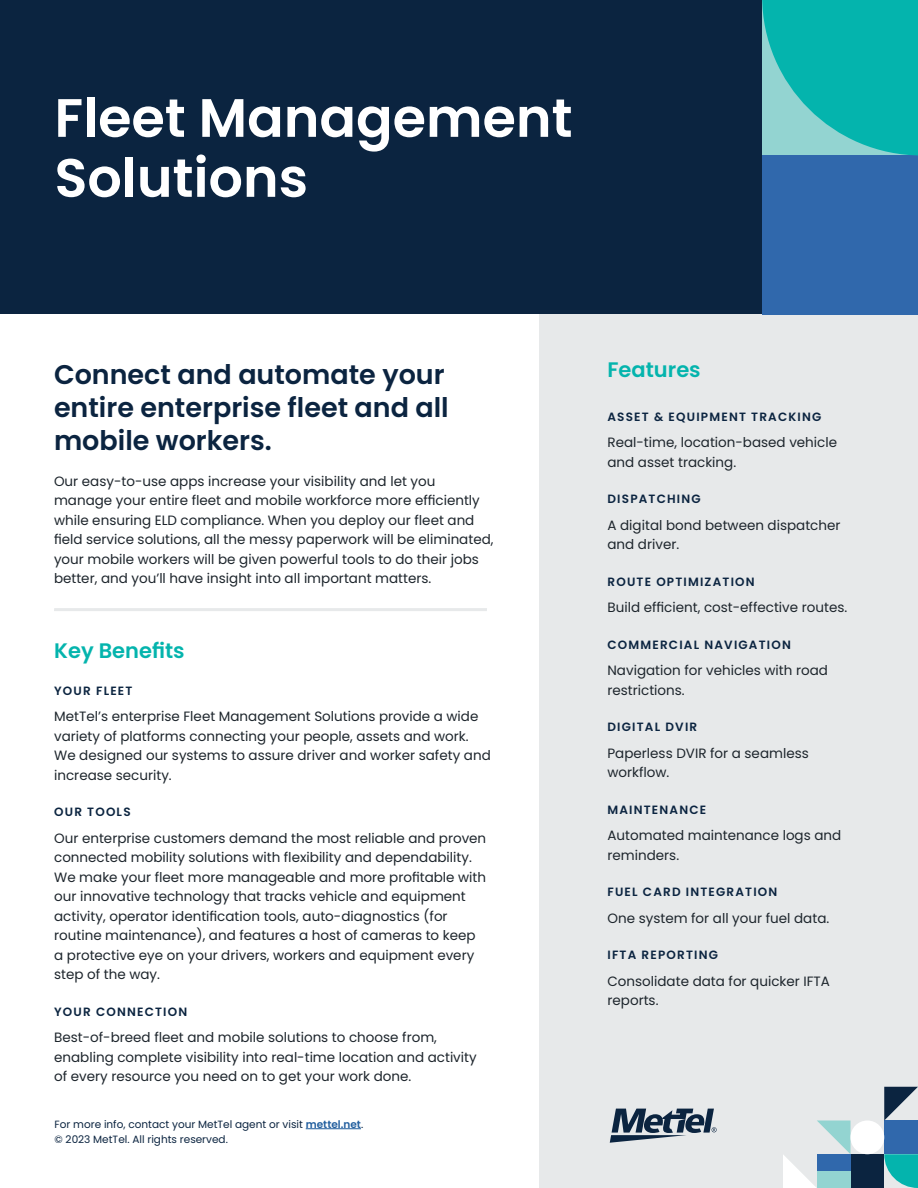
<style>
.page{position:relative;width:918px;height:1188px;background:#fff}
.page>*{position:absolute;margin:0;border:0;box-sizing:border-box;transform-origin:0 0}
.t1{font:600 54px/60px "Poppins";color:#fff}
.t2{font:600 27px/33px "Poppins";color:#0b2440}
.t3{font:600 21px "Poppins";color:#04b4ad}
.t4{font:13.5px/19.5px "Poppins";color:#1d252c}
.t5{font:600 12px "Poppins";letter-spacing:.1em;color:#0b2440}
.t6{font:10.5px/15px "Poppins";color:#0b2440}
.s1{font-weight:600;color:#215e9e}
</style>
<div class="page">
<div style="left:539px;top:0;width:379px;height:1188px;background:#e7e9ea"></div>
<div style="left:0;top:0;width:918px;height:314px;background:#0b2440"></div>
<div style="left:762px;top:155px;width:156px;height:159px;background:#3068ac"></div>
<svg style="left:762px;top:0;width:156px;height:155px"></svg>
<svg style="left:610px;top:1109px;width:107px;height:34px"></svg>
<hr style="left:306px;top:1128px;width:55px;height:1px;background:#215e9e">
<div style="left:884px;top:1120px;width:34px;height:34px;background:#3068ac"></div>
<div style="left:850px;top:1154px;width:34px;height:34px;background:#0b2440"></div>
<svg style="left:783px;top:1120px;width:67px;height:68px"></svg>
<svg style="left:884px;top:1087px;width:34px;height:33px"></svg>
<div style="left:817px;top:1154px;width:33px;height:17px;background:#3068ac"></div>
<div style="left:817px;top:1171px;width:33px;height:17px;background:#93d4d1"></div>
<div style="left:850px;top:1120px;width:34px;height:34px;background:#fff;border-radius:50%"></div>
<svg style="left:884px;top:1154px;width:34px;height:34px"></svg>
<hr style="left:54px;top:608px;width:433px;height:3px;background:#e7e9ea">
<h1 class="t1" style="left:55px;top:88px;width:520px">Fleet Management<br>Solutions</h1>
<h2 class="t2" style="left:54px;top:358px;width:396px">Connect and automate your entire enterprise fleet and all mobile workers.</h2>
<p class="t4" style="left:54px;top:471px;width:441px">Our easy-to-use apps increase your visibility and let you manage your entire fleet and mobile workforce more efficiently while ensuring ELD compliance. When you deploy our fleet and field service solutions, all the messy paperwork will be eliminated, your mobile workers will be given powerful tools to do their jobs better, and you’ll have insight into all important matters.</p>
<h3 class="t3" style="left:54px;top:639px;width:132px">Key Benefits</h3>
<p class="t5" style="left:54px;top:684px;width:80px">YOUR FLEET</p>
<p class="t4" style="left:54px;top:707px;width:438px">MetTel’s enterprise Fleet Management Solutions provide a wide variety of platforms connecting your people, assets and work.<br>We designed our systems to assure driver and worker safety and increase security.</p>
<p class="t5" style="left:54px;top:805px;width:78px">OUR TOOLS</p>
<p class="t4" style="left:54px;top:828px;width:434px">Our enterprise customers demand the most reliable and proven connected mobility solutions with flexibility and dependability.<br>We make your fleet more manageable and more profitable with our innovative technology that tracks vehicle and equipment activity, operator identification tools, auto-diagnostics (for routine maintenance), and features a host of cameras to keep a protective eye on your drivers, workers and equipment every step of the way.</p>
<p class="t5" style="left:54px;top:1005px;width:135px">YOUR CONNECTION</p>
<p class="t4" style="left:54px;top:1028px;width:424px">Best-of-breed fleet and mobile solutions to choose from, enabling complete visibility into real-time location and activity of every resource you need on to get your work done.</p>
<p class="t6" style="left:55px;top:1117px;width:310px">For more info, contact your MetTel agent or visit <span class="s1">mettel.net</span>. © 2023 MetTel. All rights reserved.</p>
<h3 class="t3" style="left:608px;top:358px;width:95px">Features</h3>
<p class="t5" style="left:608px;top:410px;width:215px">ASSET &amp; EQUIPMENT TRACKING</p>
<p class="t4" style="left:608px;top:433px;width:231px">Real-time, location-based vehicle and asset tracking.</p>
<p class="t5" style="left:608px;top:492px;width:95px">DISPATCHING</p>
<p class="t4" style="left:608px;top:515px;width:235px">A digital bond between dispatcher and driver.</p>
<p class="t5" style="left:608px;top:575px;width:149px">ROUTE OPTIMIZATION</p>
<p class="t4" style="left:608px;top:598px;width:241px">Build efficient, cost-effective routes.</p>
<p class="t5" style="left:608px;top:638px;width:185px">COMMERCIAL NAVIGATION</p>
<p class="t4" style="left:608px;top:661px;width:222px">Navigation for vehicles with road restrictions.</p>
<p class="t5" style="left:608px;top:720px;width:91px">DIGITAL DVIR</p>
<p class="t4" style="left:608px;top:743px;width:203px">Paperless DVIR for a seamless workflow.</p>
<p class="t5" style="left:608px;top:803px;width:100px">MAINTENANCE</p>
<p class="t4" style="left:608px;top:826px;width:235px">Automated maintenance logs and reminders.</p>
<p class="t5" style="left:608px;top:885px;width:171px">FUEL CARD INTEGRATION</p>
<p class="t4" style="left:608px;top:908px;width:223px">One system for all your fuel data.</p>
<p class="t5" style="left:608px;top:948px;width:112px">IFTA REPORTING</p>
<p class="t4" style="left:608px;top:971px;width:224px">Consolidate data for quicker IFTA reports.</p>
</div>
